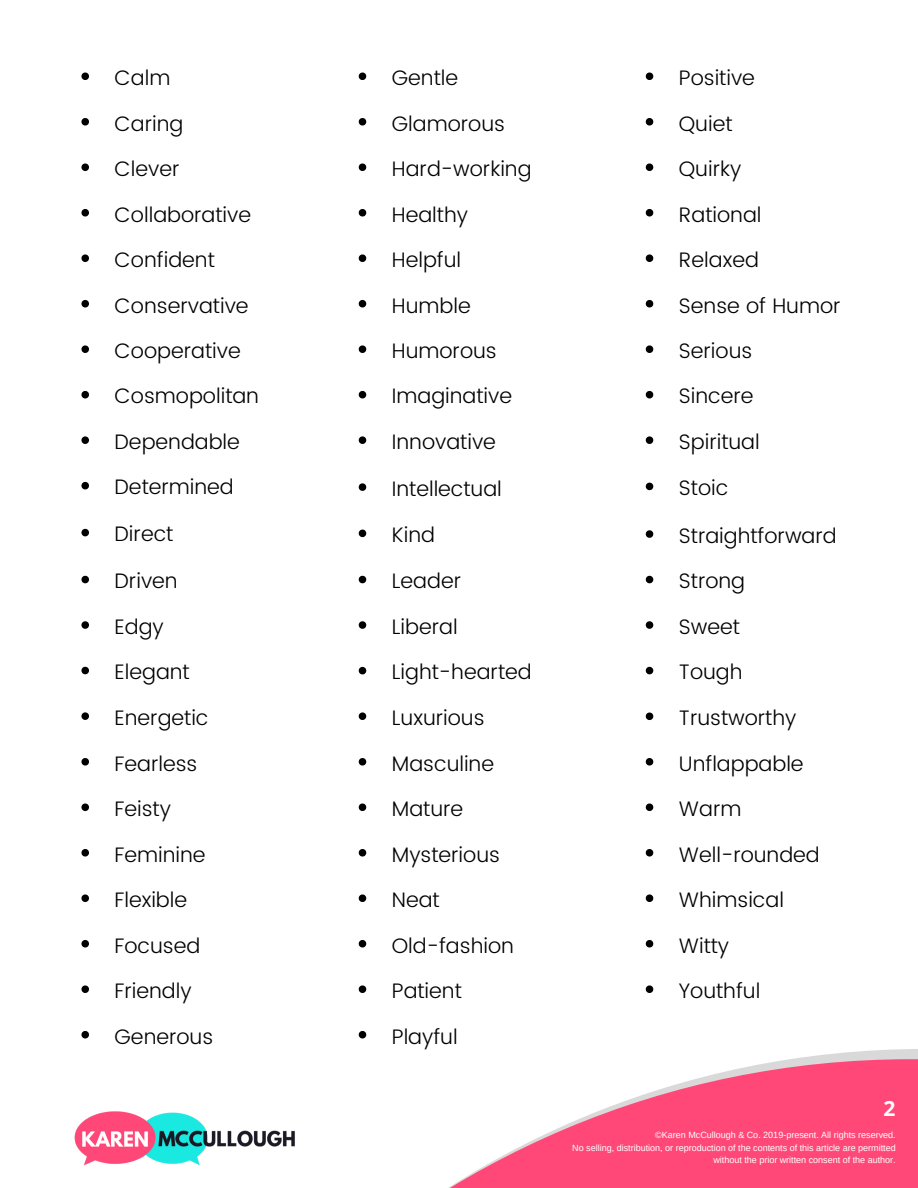
<style>
.page{position:relative;width:918px;height:1188px;background:#fff}
.page>*{position:absolute;margin:0;border:0;box-sizing:border-box;transform-origin:0 0}
.t1{font:300 21px "Poppins";color:#000}
.t2{font:700 21px "Open Sans";color:#fff}
.t3{font:9px/12.3px "Arimo";color:#fff;text-align:right}
</style>
<div class="page">
<svg style="left:793px;top:1049px;width:125px;height:10px"></svg>
<svg style="left:448px;top:1059px;width:470px;height:129px;fill:#ff4878"></svg>
<img style="left:74px;top:1111px;width:221px;height:55px">
<svg style="left:646px;top:163px;width:7px;height:8px"></svg>
<svg style="left:359px;top:163px;width:7px;height:8px"></svg>
<svg style="left:81px;top:163px;width:8px;height:8px"></svg>
<svg style="left:646px;top:209px;width:7px;height:8px"></svg>
<svg style="left:359px;top:209px;width:7px;height:8px"></svg>
<svg style="left:81px;top:209px;width:8px;height:8px"></svg>
<svg style="left:646px;top:254px;width:7px;height:8px"></svg>
<svg style="left:359px;top:254px;width:7px;height:8px"></svg>
<svg style="left:81px;top:254px;width:8px;height:8px"></svg>
<svg style="left:646px;top:300px;width:7px;height:7px"></svg>
<svg style="left:359px;top:300px;width:7px;height:7px"></svg>
<svg style="left:81px;top:300px;width:8px;height:7px"></svg>
<svg style="left:646px;top:345px;width:7px;height:8px"></svg>
<svg style="left:359px;top:345px;width:7px;height:8px"></svg>
<svg style="left:81px;top:345px;width:8px;height:8px"></svg>
<svg style="left:646px;top:391px;width:7px;height:7px"></svg>
<svg style="left:359px;top:391px;width:7px;height:7px"></svg>
<svg style="left:81px;top:391px;width:8px;height:7px"></svg>
<svg style="left:646px;top:436px;width:7px;height:8px"></svg>
<svg style="left:359px;top:436px;width:7px;height:8px"></svg>
<svg style="left:81px;top:436px;width:8px;height:8px"></svg>
<svg style="left:646px;top:483px;width:7px;height:7px"></svg>
<svg style="left:359px;top:483px;width:7px;height:8px"></svg>
<svg style="left:81px;top:482px;width:8px;height:7px"></svg>
<svg style="left:646px;top:530px;width:7px;height:8px"></svg>
<svg style="left:359px;top:530px;width:7px;height:7px"></svg>
<svg style="left:81px;top:529px;width:8px;height:7px"></svg>
<svg style="left:646px;top:576px;width:7px;height:7px"></svg>
<svg style="left:359px;top:576px;width:7px;height:7px"></svg>
<svg style="left:81px;top:576px;width:8px;height:7px"></svg>
<svg style="left:646px;top:621px;width:7px;height:8px"></svg>
<svg style="left:359px;top:621px;width:7px;height:8px"></svg>
<svg style="left:81px;top:621px;width:8px;height:8px"></svg>
<svg style="left:646px;top:667px;width:7px;height:7px"></svg>
<svg style="left:359px;top:667px;width:7px;height:7px"></svg>
<svg style="left:81px;top:667px;width:8px;height:7px"></svg>
<svg style="left:646px;top:713px;width:7px;height:7px"></svg>
<svg style="left:359px;top:712px;width:7px;height:8px"></svg>
<svg style="left:81px;top:712px;width:8px;height:8px"></svg>
<svg style="left:646px;top:758px;width:7px;height:8px"></svg>
<svg style="left:359px;top:758px;width:7px;height:8px"></svg>
<svg style="left:81px;top:758px;width:8px;height:8px"></svg>
<svg style="left:646px;top:804px;width:7px;height:7px"></svg>
<svg style="left:359px;top:804px;width:7px;height:7px"></svg>
<svg style="left:81px;top:804px;width:8px;height:7px"></svg>
<svg style="left:646px;top:849px;width:7px;height:8px"></svg>
<svg style="left:359px;top:849px;width:7px;height:8px"></svg>
<svg style="left:81px;top:849px;width:8px;height:8px"></svg>
<svg style="left:646px;top:894px;width:7px;height:8px"></svg>
<svg style="left:359px;top:894px;width:7px;height:8px"></svg>
<svg style="left:81px;top:894px;width:8px;height:8px"></svg>
<svg style="left:646px;top:940px;width:7px;height:8px"></svg>
<svg style="left:359px;top:940px;width:7px;height:8px"></svg>
<svg style="left:81px;top:940px;width:8px;height:8px"></svg>
<svg style="left:646px;top:985px;width:7px;height:8px"></svg>
<svg style="left:359px;top:985px;width:7px;height:8px"></svg>
<svg style="left:81px;top:985px;width:8px;height:8px"></svg>
<svg style="left:359px;top:1031px;width:7px;height:7px"></svg>
<svg style="left:81px;top:1031px;width:8px;height:7px"></svg>
<svg style="left:359px;top:118px;width:7px;height:8px"></svg>
<svg style="left:81px;top:118px;width:8px;height:8px"></svg>
<svg style="left:646px;top:118px;width:7px;height:8px"></svg>
<svg style="left:81px;top:73px;width:8px;height:7px"></svg>
<svg style="left:359px;top:73px;width:7px;height:7px"></svg>
<svg style="left:646px;top:73px;width:7px;height:7px"></svg>
<p class="t1" style="left:115px;top:66px;width:57px">Calm</p>
<p class="t1" style="left:392px;top:66px;width:68px">Gentle</p>
<p class="t1" style="left:679px;top:66px;width:78px">Positive</p>
<p class="t1" style="left:115px;top:111px;width:70px">Caring</p>
<p class="t1" style="left:392px;top:111px;width:115px">Glamorous</p>
<p class="t1" style="left:679px;top:111px;width:55px">Quiet</p>
<p class="t1" style="left:115px;top:157px;width:66px">Clever</p>
<p class="t1" style="left:392px;top:157px;width:141px">Hard-working</p>
<p class="t1" style="left:679px;top:157px;width:64px">Quirky</p>
<p class="t1" style="left:115px;top:202px;width:138px">Collaborative</p>
<p class="t1" style="left:392px;top:202px;width:78px">Healthy</p>
<p class="t1" style="left:679px;top:202px;width:84px">Rational</p>
<p class="t1" style="left:115px;top:247px;width:102px">Confident</p>
<p class="t1" style="left:392px;top:247px;width:71px">Helpful</p>
<p class="t1" style="left:679px;top:247px;width:82px">Relaxed</p>
<p class="t1" style="left:115px;top:293px;width:135px">Conservative</p>
<p class="t1" style="left:392px;top:293px;width:80px">Humble</p>
<p class="t1" style="left:679px;top:293px;width:163px">Sense of Humor</p>
<p class="t1" style="left:115px;top:338px;width:128px">Cooperative</p>
<p class="t1" style="left:392px;top:338px;width:106px">Humorous</p>
<p class="t1" style="left:679px;top:338px;width:75px">Serious</p>
<p class="t1" style="left:115px;top:384px;width:146px">Cosmopolitan</p>
<p class="t1" style="left:392px;top:384px;width:122px">Imaginative</p>
<p class="t1" style="left:679px;top:384px;width:76px">Sincere</p>
<p class="t1" style="left:115px;top:429px;width:127px">Dependable</p>
<p class="t1" style="left:392px;top:429px;width:106px">Innovative</p>
<p class="t1" style="left:679px;top:429px;width:82px">Spiritual</p>
<p class="t1" style="left:115px;top:475px;width:121px">Determined</p>
<p class="t1" style="left:392px;top:476px;width:112px">Intellectual</p>
<p class="t1" style="left:679px;top:476px;width:51px">Stoic</p>
<p class="t1" style="left:115px;top:522px;width:60px">Direct</p>
<p class="t1" style="left:392px;top:523px;width:45px">Kind</p>
<p class="t1" style="left:679px;top:523px;width:159px">Straightforward</p>
<p class="t1" style="left:115px;top:569px;width:65px">Driven</p>
<p class="t1" style="left:392px;top:569px;width:71px">Leader</p>
<p class="t1" style="left:679px;top:569px;width:68px">Strong</p>
<p class="t1" style="left:115px;top:614px;width:51px">Edgy</p>
<p class="t1" style="left:392px;top:614px;width:67px">Liberal</p>
<p class="t1" style="left:679px;top:614px;width:63px">Sweet</p>
<p class="t1" style="left:115px;top:660px;width:77px">Elegant</p>
<p class="t1" style="left:392px;top:660px;width:141px">Light-hearted</p>
<p class="t1" style="left:679px;top:660px;width:65px">Tough</p>
<p class="t1" style="left:115px;top:705px;width:95px">Energetic</p>
<p class="t1" style="left:392px;top:705px;width:94px">Luxurious</p>
<p class="t1" style="left:679px;top:706px;width:119px">Trustworthy</p>
<p class="t1" style="left:115px;top:751px;width:84px">Fearless</p>
<p class="t1" style="left:392px;top:751px;width:104px">Masculine</p>
<p class="t1" style="left:679px;top:751px;width:126px">Unflappable</p>
<p class="t1" style="left:115px;top:797px;width:58px">Feisty</p>
<p class="t1" style="left:392px;top:797px;width:73px">Mature</p>
<p class="t1" style="left:679px;top:797px;width:64px">Warm</p>
<p class="t1" style="left:115px;top:842px;width:92px">Feminine</p>
<p class="t1" style="left:392px;top:842px;width:110px">Mysterious</p>
<p class="t1" style="left:679px;top:842px;width:142px">Well-rounded</p>
<p class="t1" style="left:115px;top:888px;width:74px">Flexible</p>
<p class="t1" style="left:392px;top:888px;width:49px">Neat</p>
<p class="t1" style="left:679px;top:888px;width:107px">Whimsical</p>
<p class="t1" style="left:115px;top:933px;width:87px">Focused</p>
<p class="t1" style="left:392px;top:933px;width:124px">Old-fashion</p>
<p class="t1" style="left:679px;top:933px;width:52px">Witty</p>
<p class="t1" style="left:115px;top:978px;width:78px">Friendly</p>
<p class="t1" style="left:392px;top:978px;width:71px">Patient</p>
<p class="t1" style="left:679px;top:978px;width:83px">Youthful</p>
<p class="t1" style="left:115px;top:1024px;width:100px">Generous</p>
<p class="t1" style="left:392px;top:1024px;width:67px">Playful</p>
<p class="t2" style="left:883px;top:1093px;width:13px">2</p>
<p class="t3" style="left:572px;top:1129px;width:325px">©Karen McCullough &amp; Co. 2019-present. All rights reserved.<br>No selling, distribution, or reproduction of the contents of this article are permitted without the prior written consent of the author.</p>
</div>
